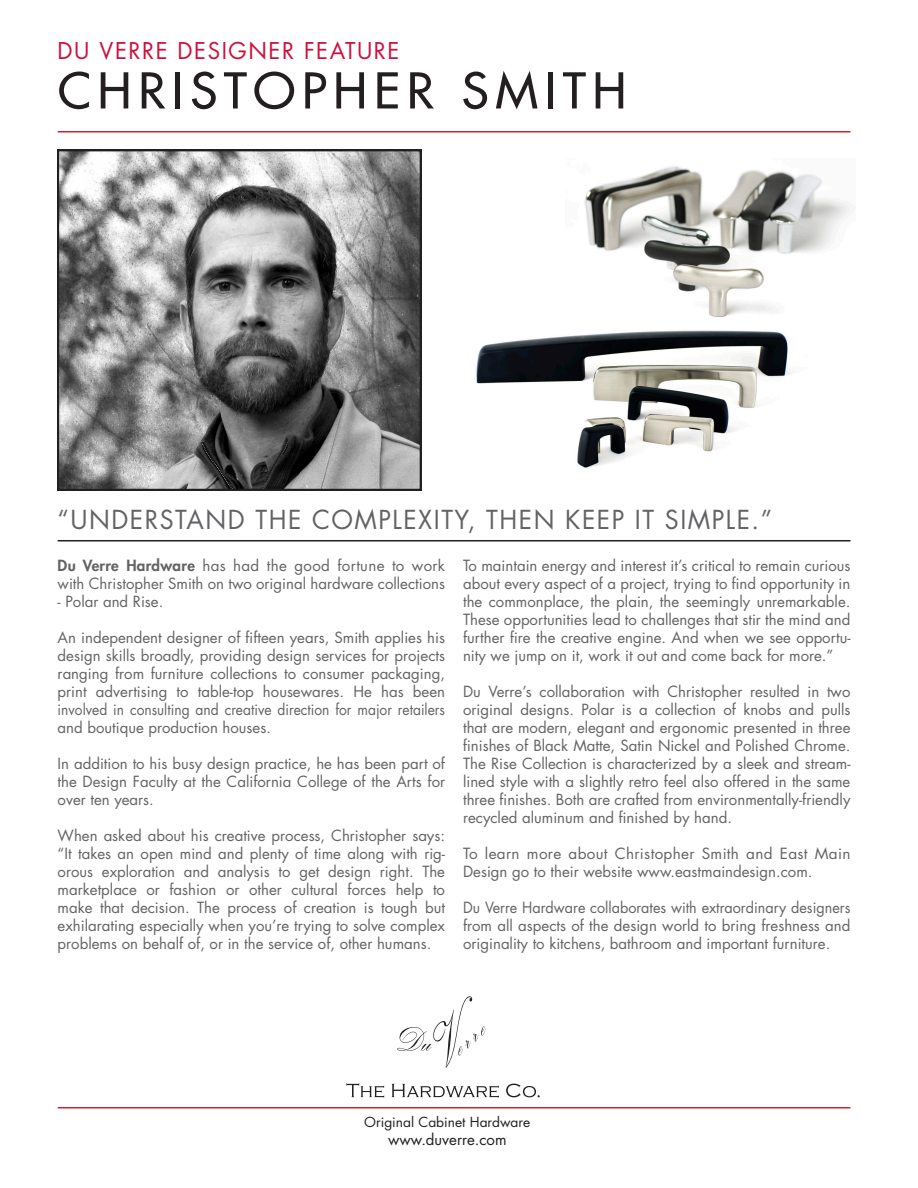
<style>
.page{position:relative;width:918px;height:1188px;background:#fff}
.page>*{position:absolute;margin:0;border:0;box-sizing:border-box;transform-origin:0 0}
.t1{font:500 48px "Futura Std";letter-spacing:.13em;color:#231f20;scale:1.05 1}
.t2{font:25.5px "Futura Std";letter-spacing:.06em;color:#636366}
.t3{font:22.5px "Futura Std";letter-spacing:.07em;color:#cf0f3c}
.t4{font:15px/18px "Futura Std";color:#636366;text-align:justify}
.t5{font:15px/18px "Futura Std";color:#636366;text-align:justify;scale:.96 1}
.t6{font:15px "Futura Std";color:#231f20}
.t7{font:13.5px "Futura Std";color:#231f20}
.s1{font-weight:800}
</style>
<div class="page">
<img style="left:476px;top:330px;width:317px;height:138px">
<svg style="left:58px;top:150px;width:363px;height:340px;background:#868686"></svg>
<svg style="left:397px;top:996px;width:89px;height:72px"></svg>
<svg style="left:346px;top:1083px;width:38px;height:15px"></svg>
<svg style="left:392px;top:1084px;width:107px;height:14px"></svg>
<svg style="left:506px;top:1084px;width:34px;height:13px"></svg>
<hr style="left:58px;top:131px;width:792px;height:2px;background:#d1232a">
<hr style="left:58px;top:540px;width:792px;height:2px;background:#231f20">
<hr style="left:58px;top:1107px;width:792px;height:1px;background:#d1232a">
<img style="left:585px;top:166px;width:265px;height:151px">
<p class="t3" style="left:58px;top:36px;width:343px">DU VERRE DESIGNER FEATURE</p>
<p class="t1" style="left:58px;top:61px;width:543px">CHRISTOPHER SMITH</p>
<p class="t2" style="left:58px;top:503px;width:716px">“UNDERSTAND THE COMPLEXITY, THEN KEEP IT SIMPLE.”</p>
<p class="t4" style="left:58px;top:557px;width:389px"><span class="s1">Du Verre Hardware</span> has had the good fortune to work with Christopher Smith on two original hardware collections</p>
<p class="t4" style="left:58px;top:593px;width:107px">- Polar and Rise.</p>
<p class="t4" style="left:58px;top:629px;width:389px">An independent designer of fifteen years, Smith applies his design skills broadly, providing design services for projects ranging from furniture collections to consumer packaging, print advertising to table-top housewares. He has been involved in consulting and creative direction for major retailers and boutique production houses.</p>
<p class="t4" style="left:58px;top:755px;width:389px">In addition to his busy design practice, he has been part of the Design Faculty at the California College of the Arts for over ten years.</p>
<p class="t4" style="left:58px;top:827px;width:389px">When asked about his creative process, Christopher says: “It takes an open mind and plenty of time along with rig&shy;orous exploration and analysis to get design right. The marketplace or fashion or other cultural forces help to make that decision. The process of creation is tough but exhilarating especially when you’re trying to solve complex problems on behalf of, or in the service of, other humans.</p>
<p class="t4" style="left:463px;top:557px;width:389px">To maintain energy and interest it’s critical to remain curious about every aspect of a project, trying to find opportunity in the commonplace, the plain, the seemingly unremarkable.<br>These opportunities lead to challenges that stir the mind and further fire the creative engine. And when we see opportu&shy;nity we jump on it, work it out and come back for more.”</p>
<p class="t4" style="left:463px;top:683px;width:389px">Du Verre’s collaboration with Christopher resulted in two original designs. Polar is a collection of knobs and pulls that are modern, elegant and ergonomic presented in three finishes of Black Matte, Satin Nickel and Polished Chrome.<br>The Rise Collection is characterized by a sleek and stream&shy;lined style with a slightly retro feel also offered in the same three finishes. Both are crafted from environmentally-friendly recycled aluminum and finished by hand.</p>
<p class="t4" style="left:463px;top:845px;width:389px">To learn more about Christopher Smith and East Main<br>Design go to their website www.eastmaindesign.com.</p>
<p class="t5" style="left:463px;top:899px;width:405px">Du Verre Hardware collaborates with extraordinary designers from all aspects of the design world to bring freshness and originality to kitchens, bathroom and important furniture.</p>
<p class="t7" style="left:364px;top:1114px;width:168px">Original Cabinet Hardware</p>
<p class="t6" style="left:388px;top:1130px;width:120px">www.duverre.com</p>
</div>
